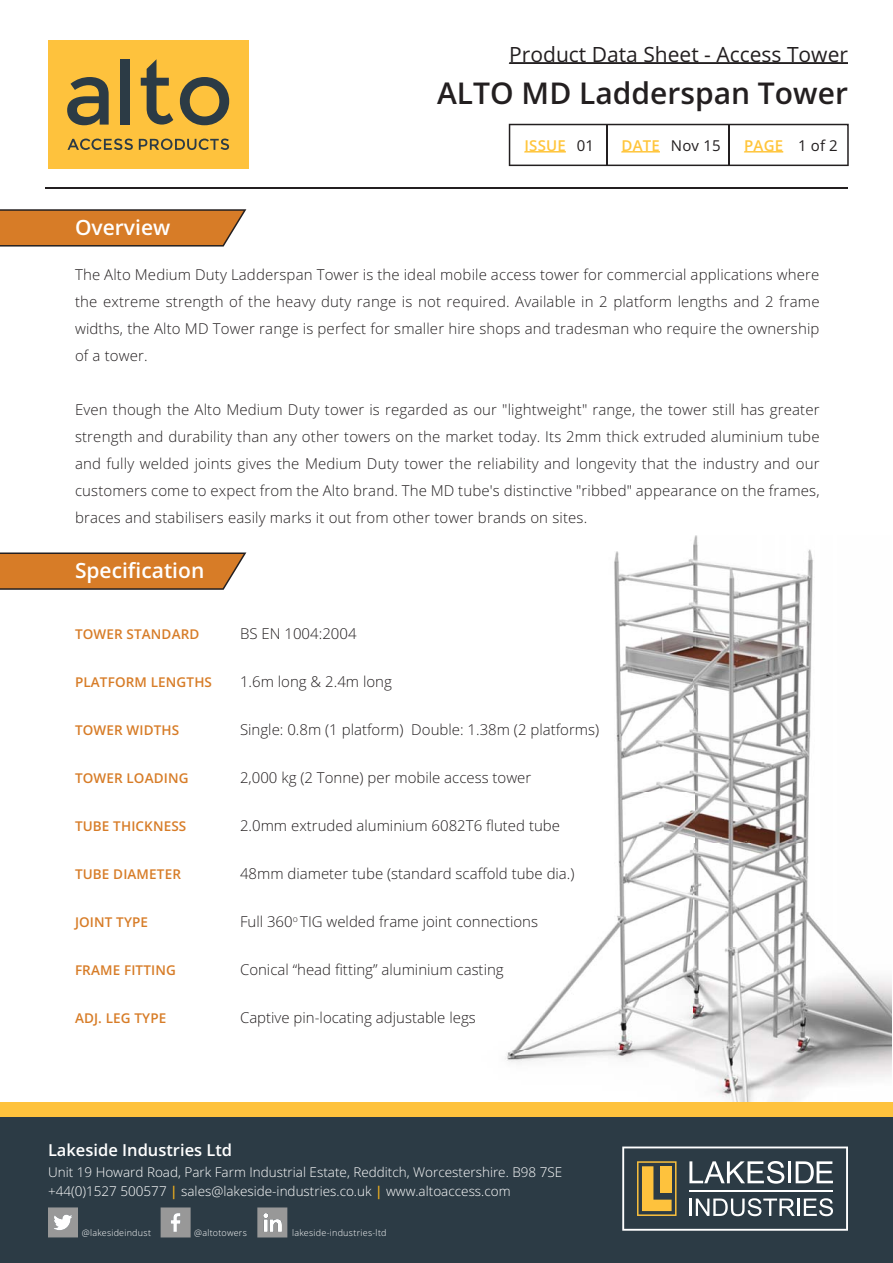
<style>
.page{position:relative;width:893px;height:1263px;background:#fff}
.page>*{position:absolute;margin:0;border:0;box-sizing:border-box;transform-origin:0 0}
.t1{font:600 30px "Open Sans";color:#231f20}
.t2{font:21px "Open Sans";color:#231f20}
.t3{font:600 21px "Open Sans";color:#fff}
.t4{font:600 16.5px "Open Sans";color:#fff}
.t5{font:300 15px/27px "Open Sans";color:#231f20;text-align:justify}
.t6{font:600 15px "Open Sans";letter-spacing:.01em;color:#ffc53b}
.t7{font:15px "Open Sans";color:#231f20}
.t8{font:300 13.5px "Open Sans";color:#fff}
.t9{font:600 13.5px "Open Sans";letter-spacing:.01em;color:#d77c27}
.t10{font:300 9px "Open Sans";letter-spacing:.025em;color:#fff}
.s1{font-weight:400;color:#231f20}
.s2{font-weight:600;color:#ffc53b}
.s3{font-weight:600;color:#f0b01d}
</style>
<div class="page">
<img style="left:505px;top:535px;width:386px;height:567px">
<svg style="left:0;top:209px;width:246px;height:38px;background:#ca7c33"></svg>
<svg style="left:0;top:552px;width:246px;height:38px;background:#ca7c33"></svg>
<svg style="left:509px;top:63px;width:339px;height:1px"></svg>
<hr style="left:45px;top:187px;width:803px;height:1px;background:#231f20">
<svg style="left:509px;top:124px;width:340px;height:42px"></svg>
<div style="left:48px;top:40px;width:200px;height:129px;background:#fec23d"></div>
<svg style="left:67px;top:77px;width:42px;height:48px"></svg>
<div style="left:120px;top:59px;width:10px;height:66px;background:#2c3b45"></div>
<svg style="left:141px;top:59px;width:32px;height:66px"></svg>
<svg style="left:180px;top:77px;width:49px;height:48px"></svg>
<svg style="left:67px;top:139px;width:66px;height:11px"></svg>
<svg style="left:139px;top:139px;width:90px;height:11px"></svg>
<div style="left:0;top:1116px;width:893px;height:147px;background:#2c3b45"></div>
<div style="left:0;top:1102px;width:893px;height:14px;background:#fec23d"></div>
<svg style="left:622px;top:1146px;width:226px;height:85px"></svg>
<hr style="left:689px;top:1190px;width:144px;height:2px;background:#fff">
<svg style="left:257px;top:1207px;width:30px;height:30px"></svg>
<svg style="left:48px;top:1207px;width:30px;height:30px"></svg>
<svg style="left:161px;top:1207px;width:30px;height:30px"></svg>
<h2 class="t3" style="left:75px;top:215px;width:97px">Overview</h2>
<h2 class="t2" style="left:509px;top:42px;width:340px">Product Data Sheet - Access Tower</h2>
<h1 class="t1" style="left:437px;top:76px;width:412px">ALTO MD Ladderspan Tower</h1>
<p class="t6" style="left:524px;top:137px;width:71px">ISSUE <span class="s1">01</span></p>
<p class="t7" style="left:622px;top:137px;width:101px"><span class="s2">DATE</span> Nov 15</p>
<p class="t6" style="left:744px;top:137px;width:95px">PAGE <span class="s1">1 of 2</span></p>
<p class="t5" style="left:75px;top:262px;width:746px">The Alto Medium Duty Ladderspan Tower is the ideal mobile access tower for commercial applications where the extreme strength of the heavy duty range is not required. Available in 2 platform lengths and 2 frame widths, the Alto MD Tower range is perfect for smaller hire shops and tradesman who require the ownership of a tower.</p>
<p class="t5" style="left:75px;top:397px;width:746px">Even though the Alto Medium Duty tower is regarded as our "lightweight" range, the tower still has greater strength and durability than any other towers on the market today. Its 2mm thick extruded aluminium tube and fully welded joints gives the Medium Duty tower the reliability and longevity that the industry and our customers come to expect from the Alto brand. The MD tube's distinctive "ribbed" appearance on the frames, braces and stabilisers easily marks it out from other tower brands on sites.</p>
<h2 class="t3" style="left:75px;top:559px;width:131px">Specification</h2>
<p class="t9" style="left:75px;top:627px;width:126px">TOWER STANDARD</p>
<p class="t9" style="left:75px;top:675px;width:139px">PLATFORM LENGTHS</p>
<p class="t9" style="left:75px;top:723px;width:106px">TOWER WIDTHS</p>
<p class="t9" style="left:75px;top:771px;width:115px">TOWER LOADING</p>
<p class="t9" style="left:75px;top:819px;width:113px">TUBE THICKNESS</p>
<p class="t9" style="left:75px;top:867px;width:107px">TUBE DIAMETER</p>
<p class="t9" style="left:75px;top:915px;width:75px">JOINT TYPE</p>
<p class="t9" style="left:75px;top:963px;width:102px">FRAME FITTING</p>
<p class="t9" style="left:75px;top:1011px;width:93px">ADJ. LEG TYPE</p>
<p class="t5" style="left:240px;top:622px;width:118px">BS EN 1004:2004</p>
<p class="t5" style="left:240px;top:670px;width:153px">1.6m long &amp; 2.4m long</p>
<p class="t5" style="left:240px;top:718px;width:361px">Single: 0.8m (1 platform) Double: 1.38m (2 platforms)</p>
<p class="t5" style="left:240px;top:766px;width:293px">2,000 kg (2 Tonne) per mobile access tower</p>
<p class="t5" style="left:240px;top:814px;width:321px">2.0mm extruded aluminium 6082T6 fluted tube</p>
<p class="t5" style="left:240px;top:862px;width:336px">48mm diameter tube (standard scaffold tube dia.)</p>
<p class="t5" style="left:240px;top:910px;width:300px">Full 360<sup>o</sup> TIG welded frame joint connections</p>
<p class="t5" style="left:240px;top:958px;width:265px">Conical “head fitting” aluminium casting</p>
<p class="t5" style="left:240px;top:1006px;width:237px">Captive pin-locating adjustable legs</p>
<p class="t4" style="left:48px;top:1141px;width:186px">Lakeside Industries Ltd</p>
<p class="t8" style="left:48px;top:1166px;width:516px">Unit 19 Howard Road, Park Farm Industrial Estate, Redditch, Worcestershire. B98 7SE</p>
<p class="t8" style="left:48px;top:1186px;width:464px">+44(0)1527 500577 <span class="s3">|</span> sales@lakeside-industries.co.uk <span class="s3">|</span> www.altoaccess.com</p>
<p class="t10" style="left:82px;top:1229px;width:71px">@lakesideindust</p>
<p class="t10" style="left:194px;top:1229px;width:54px">@altotowers</p>
<p class="t10" style="left:292px;top:1229px;width:96px">lakeside-industries-ltd</p>
</div>
